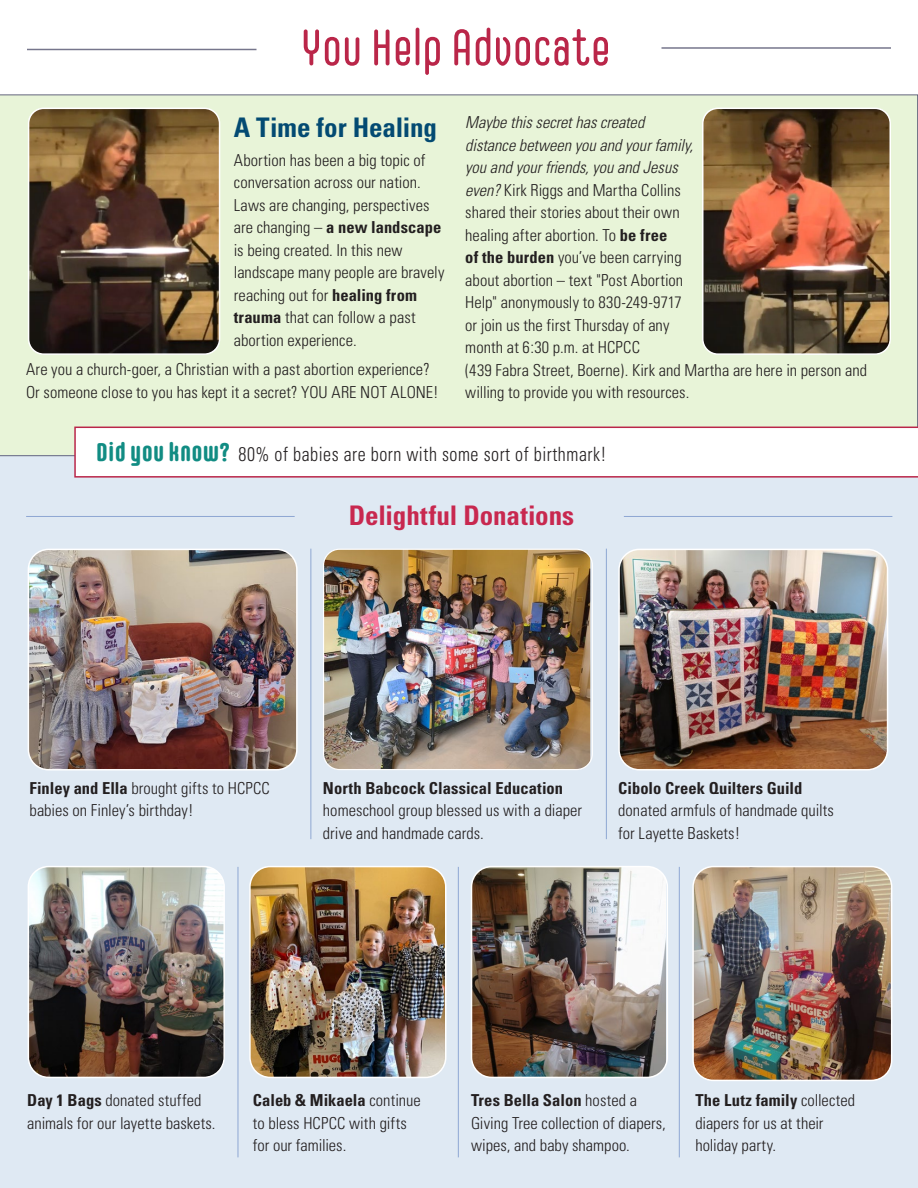
<style>
.page{position:relative;width:918px;height:1188px;background:#fff}
.page>*{position:absolute;margin:0;border:0;box-sizing:border-box;transform-origin:0 0}
.Page_Heading{font:51px "Carl Marx";color:#ba2649}
.Teal_Heading{font:700 condensed 27px "Univers";color:#c8284f}
.Teal_Heading-2{font:700 condensed 27px "Univers";color:#034a72}
.t1{font:300 condensed 19.65px "Univers";letter-spacing:.03em;color:#231f20;scale:.91 1}
.Text{font:300 condensed 16.5px/22.5px "Univers";letter-spacing:.005em;color:#231f20}
.s1{font-weight:700}
.s2{font-style:italic}
.s3{font-family:"Carl Marx";font-weight:700;font-stretch:normal;font-size:25.5px;color:#118c83}
</style>
<div class="page">
<div style="left:0;top:94px;width:918px;height:361px;background:#e8f4d8"></div>
<div style="left:0;top:455px;width:918px;height:733px;background:#dfe9f3"></div>
<svg style="left:74px;top:427px;width:844px;height:51px"></svg>
<img style="left:28px;top:549px;width:269px;height:221px">
<div style="left:28px;top:549px;width:270px;height:222px;border:2px solid #fff;border-radius:20px"></div>
<img style="left:619px;top:549px;width:269px;height:221px">
<div style="left:618px;top:549px;width:270px;height:222px;border:2px solid #fff;border-radius:20px"></div>
<img style="left:28px;top:867px;width:196px;height:210px">
<div style="left:28px;top:866px;width:197px;height:212px;border:2px solid #fff;border-radius:20px"></div>
<img style="left:250px;top:867px;width:196px;height:210px">
<div style="left:249px;top:866px;width:198px;height:212px;border:2px solid #fff;border-radius:20px"></div>
<img style="left:472px;top:867px;width:194px;height:210px">
<div style="left:471px;top:866px;width:197px;height:212px;border:2px solid #fff;border-radius:20px"></div>
<img style="left:324px;top:549px;width:266px;height:221px">
<div style="left:323px;top:549px;width:270px;height:221px;border:1px solid #fff;border-radius:16px"></div>
<hr style="left:27px;top:49px;width:229px;height:1px;background:#76768c">
<hr style="left:662px;top:47px;width:229px;height:2px;background:#76768c">
<hr style="left:606px;top:549px;width:1px;height:290px;background:#8ea7d3">
<hr style="left:458px;top:867px;width:1px;height:290px;background:#8ea7d3">
<hr style="left:679px;top:867px;width:1px;height:290px;background:#8ea7d3">
<hr style="left:310px;top:549px;width:1px;height:290px;background:#8ea7d3">
<hr style="left:238px;top:867px;width:1px;height:290px;background:#8ea7d3">
<img style="left:693px;top:867px;width:199px;height:213px">
<div style="left:692px;top:866px;width:200px;height:215px;border:2px solid #fff;border-radius:20px"></div>
<hr style="left:624px;top:516px;width:268px;height:1px;background:#8ea7d3">
<hr style="left:26px;top:516px;width:269px;height:1px;background:#8ea7d3">
<img style="left:703px;top:108px;width:187px;height:246px">
<div style="left:702px;top:108px;width:189px;height:247px;border:2px solid #fff;border-radius:15px"></div>
<img style="left:29px;top:108px;width:191px;height:246px">
<div style="left:28px;top:108px;width:192px;height:247px;border:2px solid #fff;border-radius:15px"></div>
<p class="Page_Heading" style="left:301px;top:19px;width:311px">You Help Advocate</p>
<p class="Teal_Heading-2" style="left:234px;top:110px;width:205px">A Time for Healing</p>
<p class="Text" style="left:234px;top:149px;width:212px">Abortion has been a big topic of conversation across our nation.<br>Laws are changing, perspectives are changing – <span class="s1">a new landscape </span>is being created. In this new landscape many people are bravely reaching out for <span class="s1">healing from trauma</span> that can follow a past abortion experience.</p>
<p class="Text" style="left:26px;top:358px;width:414px">Are you a church-goer, a Christian with a past abortion experience?<br>Or someone close to you has kept it a secret? YOU ARE NOT ALONE!</p>
<p class="Text" style="left:465px;top:111px;width:403px"><span class="s2">Maybe this secret has created<br>distance between you and your family,<br>you and your friends, you and Jesus<br>even?</span> Kirk Riggs and Martha Collins<br>shared their stories about their own<br>healing after abortion. To <span class="s1">be free<br>of the burden</span> you’ve been carrying<br>about abortion – text "Post Abortion<br>Help" anonymously to 830-249-9717<br>or join us the first Thursday of any<br>month at 6:30 p.m. at HCPCC<br>(439 Fabra Street, Boerne). Kirk and Martha are here in person and willing to provide you with resources.</p>
<p class="t1" style="left:96px;top:442px;width:563px"><span class="s3">Did you know?</span> 80% of babies are born with some sort of birthmark!</p>
<p class="Teal_Heading" style="left:349px;top:499px;width:227px">Delightful Donations</p>
<p class="Text" style="left:30px;top:777px;width:242px"><span class="s1">Finley and Ella</span> brought gifts to HCPCC babies on Finley’s birthday!</p>
<p class="Text" style="left:618px;top:777px;width:217px"><span class="s1">Cibolo Creek Quilters Guild </span>donated armfuls of handmade quilts for Layette Baskets!</p>
<p class="Text" style="left:323px;top:777px;width:261px"><span class="s1">North Babcock Classical Education </span>homeschool group blessed us with a diaper drive and handmade cards.</p>
<p class="Text" style="left:27px;top:1089px;width:190px"><span class="s1">Day 1 Bags</span> donated stuffed animals for our layette baskets.</p>
<p class="Text" style="left:253px;top:1089px;width:169px"><span class="s1">Caleb &amp; Mikaela</span> continue to bless HCPCC with gifts for our families.</p>
<p class="Text" style="left:471px;top:1089px;width:196px"><span class="s1">Tres Bella Salon</span> hosted a<br>Giving Tree collection of diapers, wipes, and baby shampoo.</p>
<p class="Text" style="left:695px;top:1089px;width:161px"><span class="s1">The Lutz family</span> collected diapers for us at their holiday party.</p>
</div>
